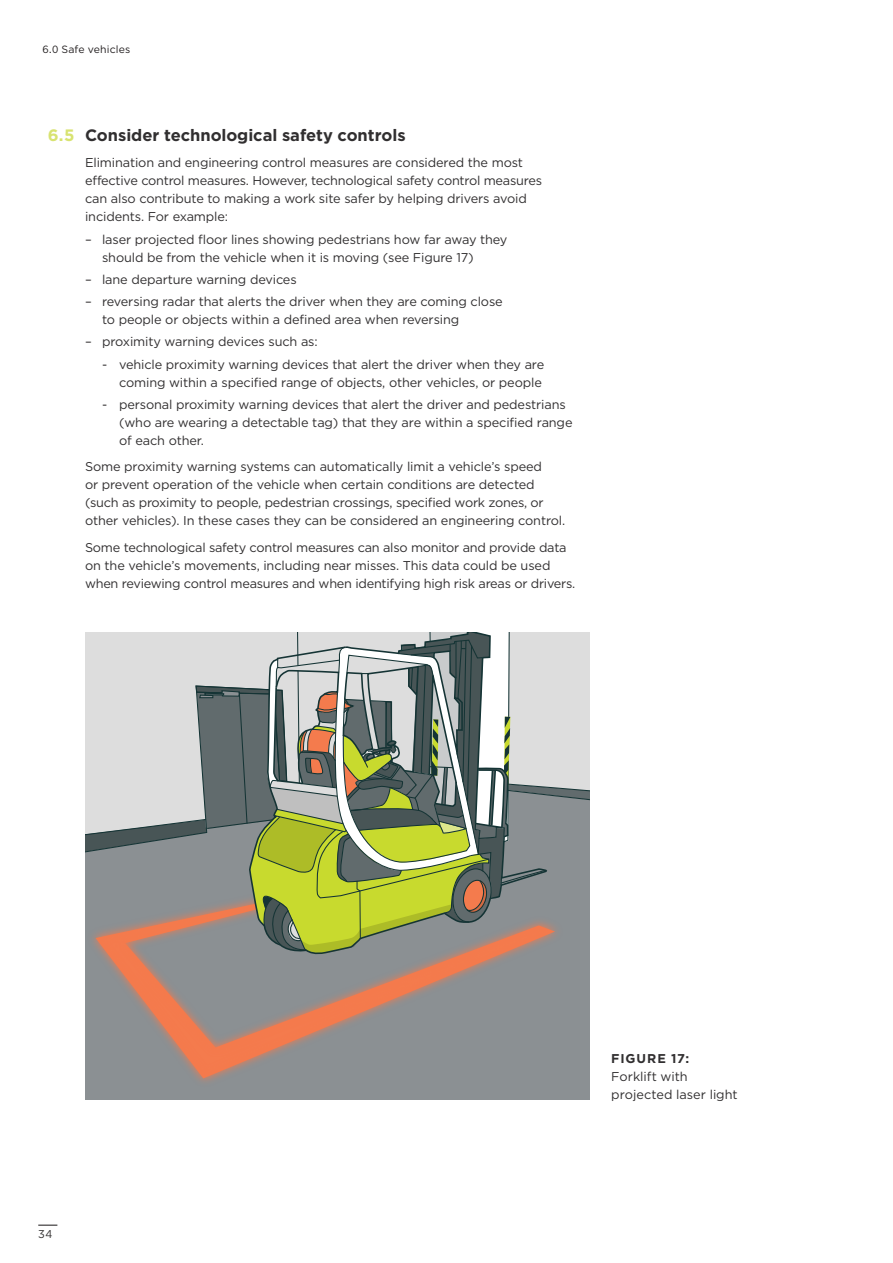
<style>
.page{position:relative;width:893px;height:1263px;background:#fff}
.page>*{position:absolute;margin:0;border:0;box-sizing:border-box;transform-origin:0 0}
.t1{font:700 16.5px "Gotham";letter-spacing:-.005em;color:#312f30}
.H1_number{font:700 16.5px "Gotham";color:#d8e371}
.body{font:12.75px/18px "Gotham";letter-spacing:-.01em;color:#312f30}
.body_above_bullets{font:12.75px/18px "Gotham";letter-spacing:-.01em;color:#312f30}
.figure_table{font:12.75px/18px "Gotham";color:#312f30}
.t2{font:11.25px "Gotham";color:#312f30}
.t3{font:10.5px "Gotham";letter-spacing:.015em;color:#231f20}
.s1{font-weight:700}
</style>
<div class="page">
<img style="left:85px;top:954px;width:504px;height:145px">
<svg style="left:85px;top:632px;width:504px;height:322px;background:#a4a793"></svg>
<svg style="left:38px;top:1224px;width:19px;height:2px"></svg>
<p class="t3" style="left:43px;top:43px;width:89px">6.0 Safe vehicles</p>
<p class="H1_number" style="left:48px;top:124px;width:28px">6.5</p>
<h1 class="t1" style="left:85px;top:124px;width:322px">Consider technological safety controls</h1>
<p class="body_above_bullets" style="left:85px;top:153px;width:458px">Elimination and engineering control measures are considered the most effective control measures. However, technological safety control measures can also contribute to making a work site safer by helping drivers avoid incidents. For example:</p>
<p class="body" style="left:102px;top:230px;width:407px;text-indent:-17px">– laser projected floor lines showing pedestrians how far away they should be from the vehicle when it is moving (see Figure 17)</p>
<p class="body" style="left:85px;top:270px;width:213px">– lane departure warning devices</p>
<p class="body" style="left:102px;top:292px;width:402px;text-indent:-17px">– reversing radar that alerts the driver when they are coming close to people or objects within a defined area when reversing</p>
<p class="body" style="left:85px;top:332px;width:234px">– proximity warning devices such as:</p>
<p class="body" style="left:102px;top:355px;width:444px;text-align:right">- vehicle proximity warning devices that alert the driver when they are coming within a specified range of objects, other vehicles, or people</p>
<p class="body" style="left:119px;top:395px;width:455px;text-indent:-17px">- personal proximity warning devices that alert the driver and pedestrians (who are wearing a detectable tag) that they are within a specified range of each other.</p>
<p class="body" style="left:85px;top:457px;width:482px">Some proximity warning systems can automatically limit a vehicle’s speed<br>or prevent operation of the vehicle when certain conditions are detected (such as proximity to people, pedestrian crossings, specified work zones, or other vehicles). In these cases they can be considered an engineering control.</p>
<p class="body" style="left:85px;top:538px;width:492px">Some technological safety control measures can also monitor and provide data on the vehicle’s movements, including near misses. This data could be used when reviewing control measures and when identifying high risk areas or drivers.</p>
<p class="t2" style="left:38px;top:1227px;width:15px">34</p>
<p class="figure_table" style="left:611px;top:1049px;width:128px"><span class="s1">FIGURE 17:<br></span>Forklift with projected laser light</p>
</div>
